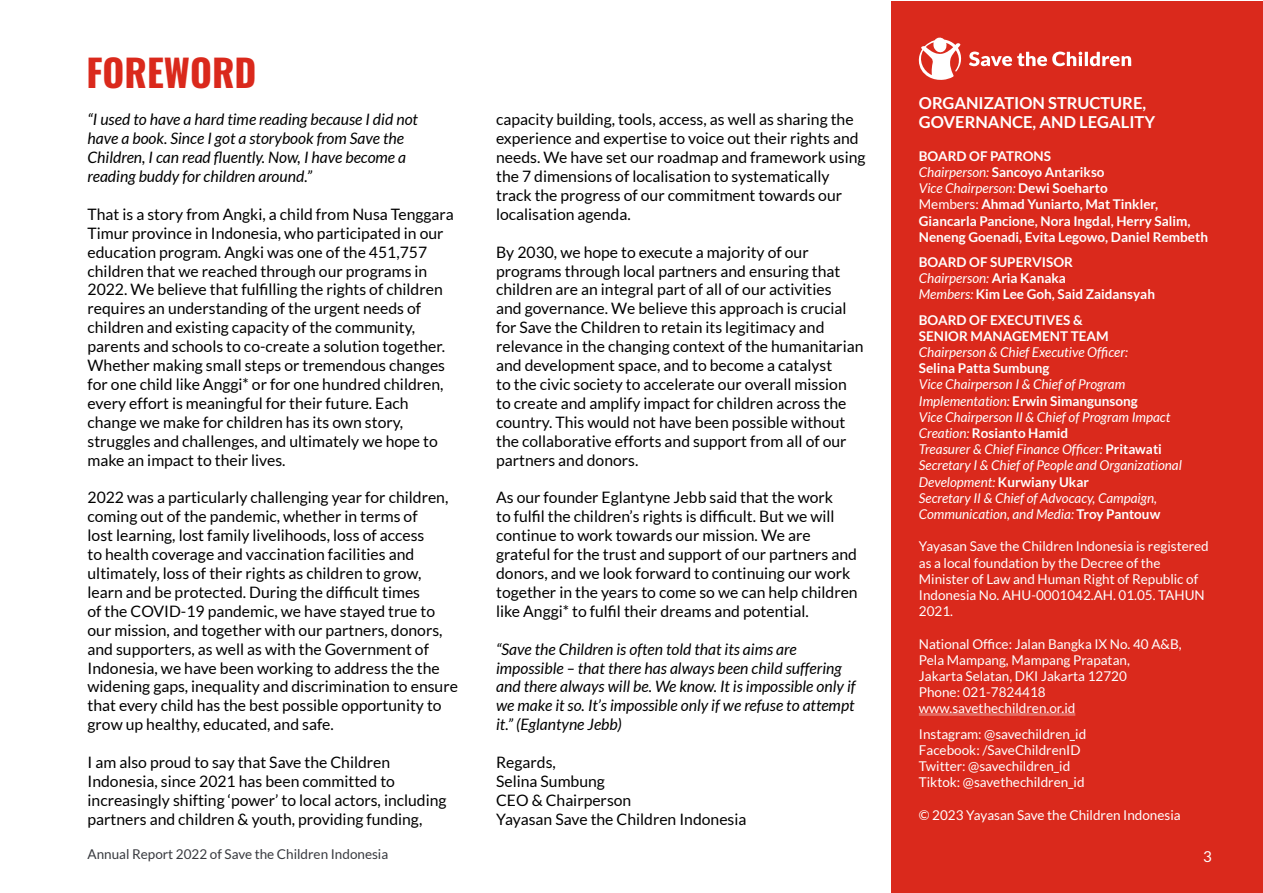
<style>
.page{position:relative;width:1263px;height:893px;background:#fff}
.page>*{position:absolute;margin:0;border:0;box-sizing:border-box;transform-origin:0 0}
.t1{font:700 37.5px "Oswald";color:#da291c}
.t2{font:700 16.5px/19.8px "Lato";color:#fff}
.t3{font:15.75px/18.9px "Lato";color:#000}
.t4{font:italic 15.75px/18.9px "Lato";color:#000}
.t5{font:15px "Lato";color:#fff}
.t6{font:13.5px/16.2px "Lato";color:#fff}
.t7{font:italic 13.5px/16.2px "Lato";color:#fff}
.t8{font:700 13.5px/16.2px "Lato";color:#fff}
.t9{font:13.5px "Lato";color:#383a3f}
.s1{font-weight:400;font-style:italic}
.s2{font-weight:400}
.s3{font-weight:700;font-style:normal}
</style>
<div class="page">
<div style="left:891px;top:1px;width:372px;height:891px;background:#da291c"></div>
<hr style="left:919px;top:713px;width:156px;height:3px;background:#e56960">
<svg style="left:918px;top:37px;width:44px;height:43px"></svg>
<svg style="left:969px;top:51px;width:162px;height:16px"></svg>
<h1 class="t1" style="left:86px;top:53px;width:172px">FOREWORD</h1>
<p class="t4" style="left:88px;top:111px;width:332px">“I used to have a hard time reading because I did not have a book. Since I got a storybook from Save the Children, I can read fluently. Now, I have become a reading buddy for children around.”</p>
<p class="t3" style="left:88px;top:205px;width:368px">That is a story from Angki, a child from Nusa Tenggara Timur province in Indonesia, who participated in our education program. Angki was one of the 451,757 children that we reached through our programs in 2022. We believe that fulfilling the rights of children requires an understanding of the urgent needs of children and existing capacity of the community, parents and schools to co-create a solution together.<br>Whether making small steps or tremendous changes for one child like Anggi* or for one hundred children, every effort is meaningful for their future. Each change we make for children has its own story, struggles and challenges, and ultimately we hope to make an impact to their lives.</p>
<p class="t3" style="left:88px;top:488px;width:372px">2022 was a particularly challenging year for children, coming out of the pandemic, whether in terms of<br>lost learning, lost family livelihoods, loss of access<br>to health coverage and vaccination facilities and ultimately, loss of their rights as children to grow, learn and be protected. During the difficult times<br>of the COVID-19 pandemic, we have stayed true to our mission, and together with our partners, donors, and supporters, as well as with the Government of Indonesia, we have been working to address the the widening gaps, inequality and discrimination to ensure that every child has the best possible opportunity to grow up healthy, educated, and safe.</p>
<p class="t3" style="left:88px;top:753px;width:361px">I am also proud to say that Save the Children Indonesia, since 2021 has been committed to increasingly shifting ‘power’ to local actors, including partners and children &amp; youth, providing funding,</p>
<p class="t9" style="left:88px;top:846px;width:302px">Annual Report 2022 of Save the Children Indonesia</p>
<p class="t3" style="left:496px;top:110px;width:371px">capacity building, tools, access, as well as sharing the experience and expertise to voice out their rights and needs. We have set our roadmap and framework using the 7 dimensions of localisation to systematically track the progress of our commitment towards our localisation agenda.</p>
<p class="t3" style="left:496px;top:242px;width:369px">By 2030, we hope to execute a majority of our programs through local partners and ensuring that children are an integral part of all of our activities<br>and governance. We believe this approach is crucial for Save the Children to retain its legitimacy and relevance in the changing context of the humanitarian and development space, and to become a catalyst<br>to the civic society to accelerate our overall mission to create and amplify impact for children across the country. This would not have been possible without the collaborative efforts and support from all of our partners and donors.</p>
<p class="t3" style="left:496px;top:488px;width:363px">As our founder Eglantyne Jebb said that the work<br>to fulfil the children’s rights is difficult. But we will continue to work towards our mission. We are grateful for the trust and support of our partners and donors, and we look forward to continuing our work together in the years to come so we can help children like Anggi* to fulfil their dreams and potential.</p>
<p class="t4" style="left:496px;top:640px;width:361px">“Save the Children is often told that its aims are impossible – that there has always been child suffering and there always will be. We know. It is impossible only if we make it so. It’s impossible only if we refuse to attempt it.” (Eglantyne Jebb)</p>
<p class="t3" style="left:496px;top:753px;width:252px">Regards,<br>Selina Sumbung<br>CEO &amp; Chairperson<br>Yayasan Save the Children Indonesia</p>
<p class="t2" style="left:919px;top:92px;width:238px">ORGANIZATION STRUCTURE,<br>GOVERNANCE, AND LEGALITY</p>
<p class="t8" style="left:919px;top:148px;width:291px">BOARD OF PATRONS<br><span class="s1">Chairperson:</span> Sancoyo Antarikso<br><span class="s1">Vice Chairperson:</span> Dewi Soeharto<br><span class="s2">Members:</span> Ahmad Yuniarto, Mat Tinkler, Giancarla Pancione, Nora Ingdal, Herry Salim, Neneng Goenadi, Evita Legowo, Daniel Rembeth</p>
<p class="t8" style="left:919px;top:254px;width:238px">BOARD OF SUPERVISOR<br><span class="s1">Chairperson:</span> Aria Kanaka<br><span class="s1">Members:</span> Kim Lee Goh, Said Zaidansyah</p>
<p class="t8" style="left:919px;top:311px;width:191px">BOARD OF EXECUTIVES &amp;<br>SENIOR MANAGEMENT TEAM</p>
<p class="t7" style="left:919px;top:344px;width:211px">Chairperson &amp; Chief Executive Officer:</p>
<p class="t8" style="left:919px;top:360px;width:132px">Selina Patta Sumbung</p>
<p class="t7" style="left:919px;top:377px;width:265px">Vice Chairperson I &amp; Chief of Program Implementation: <span class="s3">Erwin Simangunsong<br></span>Vice Chairperson II &amp; Chief of Program Impact Creation: <span class="s3">Rosianto Hamid<br></span>Treasurer &amp; Chief Finance Officer: <span class="s3">Pritawati </span>Secretary I &amp; Chief of People and Organizational Development: <span class="s3">Kurwiany Ukar<br></span>Secretary II &amp; Chief of Advocacy, Campaign, Communication, and Media: <span class="s3">Troy Pantouw</span></p>
<p class="t6" style="left:919px;top:538px;width:291px">Yayasan Save the Children Indonesia is registered as a local foundation by the Decree of the Minister of Law and Human Right of Republic of Indonesia No. AHU-0001042.AH. 01.05. TAHUN 2021.</p>
<p class="t6" style="left:919px;top:636px;width:264px">National Office: Jalan Bangka IX No. 40 A&amp;B,<br>Pela Mampang, Mampang Prapatan,<br>Jakarta Selatan, DKI Jakarta 12720<br>Phone: 021-7824418 www.savethechildren.or.id</p>
<p class="t6" style="left:919px;top:726px;width:169px">Instagram: @savechildren_id<br>Facebook: /SaveChildrenID<br>Twitter: @savechildren_id<br>Tiktok: @savethechildren_id</p>
<p class="t6" style="left:919px;top:807px;width:263px">© 2023 Yayasan Save the Children Indonesia</p>
<p class="t5" style="left:1203px;top:848px;width:10px">3</p>
</div>
